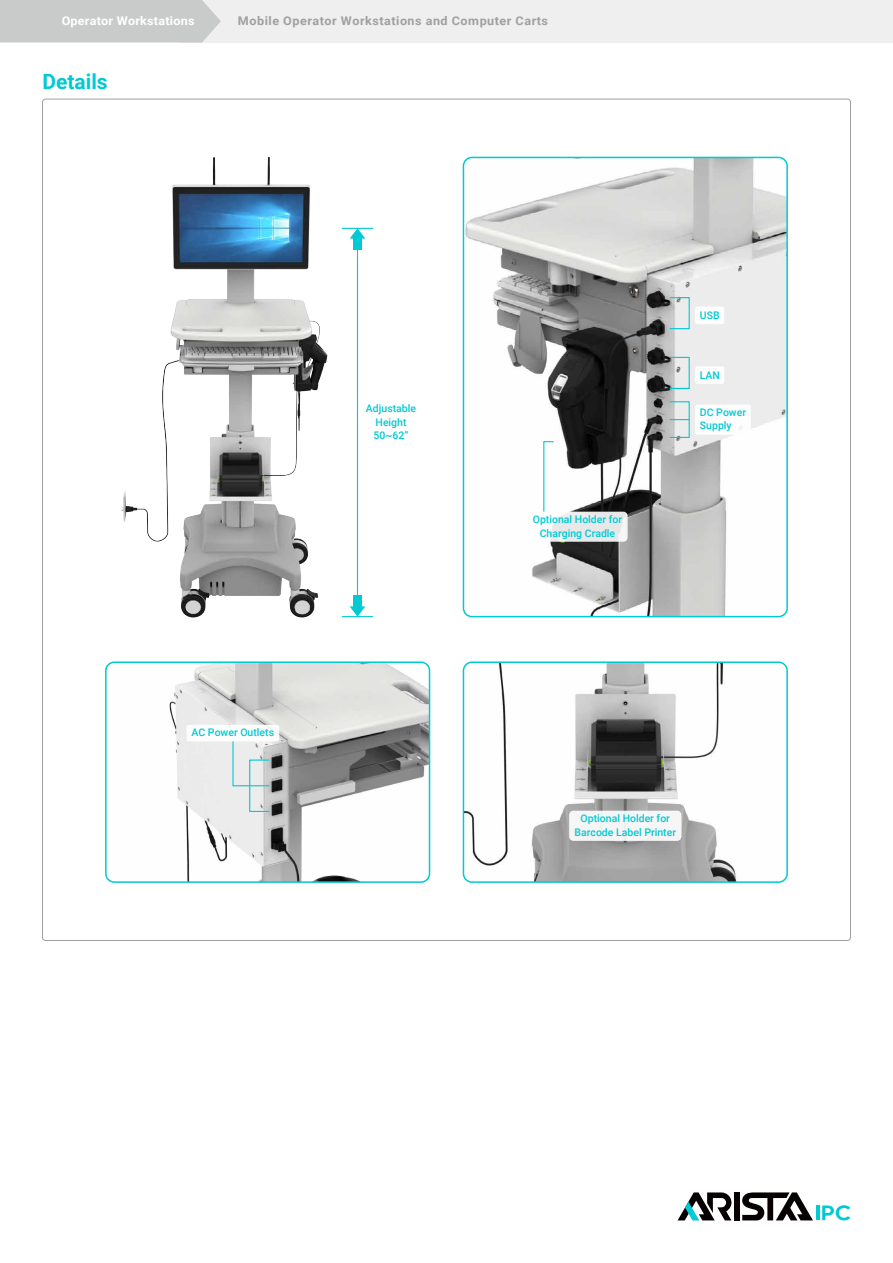
<style>
.page{position:relative;width:893px;height:1263px;background:#fff}
.page>*{position:absolute;margin:0;border:0;box-sizing:border-box;transform-origin:0 0}
.t1{font:700 21px "Roboto";color:#00cad4}
.t2{font:700 12px "Roboto";letter-spacing:.04em;color:#9fa0a0;scale:1.05 1}
.t3{font:700 12px "Roboto";letter-spacing:.02em;color:#fff;scale:1.05 1}
.t4{font:500 10.5px/13.5px "Roboto";color:#00cad4;text-align:center}
</style>
<div class="page">
<div style="left:734px;top:1192px;width:6px;height:28px;background:#060001"></div>
<svg style="left:678px;top:1192px;width:53px;height:28px"></svg>
<svg style="left:742px;top:1192px;width:71px;height:28px"></svg>
<hr style="left:816px;top:1205px;width:3px;height:15px;background:#00cad4">
<svg style="left:822px;top:1205px;width:28px;height:15px"></svg>
<div style="left:179px;top:0;width:714px;height:43px;background:#efefef"></div>
<div style="left:0;top:0;width:221px;height:43px;background:#c9caca"></div>
<img style="left:463px;top:157px;width:324px;height:460px">
<img style="left:108px;top:664px;width:321px;height:218px">
<svg style="left:527px;top:512px;width:101px;height:30px;fill:#e8e8e8"></svg>
<div style="left:695px;top:306px;width:29px;height:18px;background:#fff;border-radius:2px"></div>
<div style="left:186px;top:725px;width:93px;height:16px;background:#fff;border-radius:2px"></div>
<svg style="left:543px;top:440px;width:12px;height:73px"></svg>
<div style="left:669px;top:297px;width:21px;height:32px;border:1px solid #00cad4"></div>
<div style="left:695px;top:366px;width:29px;height:18px;background:#fff;border-radius:2px"></div>
<div style="left:669px;top:357px;width:21px;height:32px;border:1px solid #00cad4"></div>
<div style="left:695px;top:405px;width:56px;height:30px;background:#fff;border-radius:2px"></div>
<div style="left:669px;top:401px;width:21px;height:37px;border:1px solid #00cad4"></div>
<svg style="left:670px;top:419px;width:19px;height:1px"></svg>
<div style="left:249px;top:759px;width:21px;height:53px;border:1px solid #00cad4"></div>
<svg style="left:232px;top:741px;width:38px;height:46px;background:#d2e3e4"></svg>
<div style="left:105px;top:661px;width:325px;height:222px;border:2px solid #00cad4;border-radius:9px"></div>
<div style="left:463px;top:157px;width:325px;height:460px;border:2px solid #00cad4;border-radius:9px"></div>
<img style="left:121px;top:156px;width:207px;height:462px">
<hr style="left:342px;top:616px;width:31px;height:1px;background:#00cad4">
<hr style="left:342px;top:228px;width:31px;height:1px;background:#00cad4">
<hr style="left:357px;top:228px;width:1px;height:389px;background:#00cad4">
<div style="left:353px;top:236px;width:9px;height:14px;background:#00cad4"></div>
<svg style="left:350px;top:228px;width:15px;height:11px"></svg>
<div style="left:353px;top:595px;width:9px;height:14px;background:#00cad4"></div>
<svg style="left:350px;top:606px;width:15px;height:11px"></svg>
<img style="left:463px;top:664px;width:322px;height:218px">
<div style="left:569px;top:811px;width:112px;height:30px;background:#f5f5f5;border-radius:4px"></div>
<div style="left:463px;top:661px;width:325px;height:222px;border:2px solid #00cad4;border-radius:9px"></div>
<p class="t3" style="left:62px;top:12px;width:128px">Operator Workstations</p>
<p class="t2" style="left:238px;top:12px;width:297px">Mobile Operator Workstations and Computer Carts</p>
<h1 class="t1" style="left:43px;top:66px;width:67px">Details</h1>
<p class="t4" style="left:366px;top:401px;width:52px">Adjustable<br>Height<br>50~62”</p>
<p class="t4" style="left:192px;top:725px;width:84px">AC Power Outlets</p>
<p class="t4" style="left:533px;top:512px;width:91px">Optional Holder for<br>Charging Cradle</p>
<p class="t4" style="left:700px;top:308px;width:21px">USB</p>
<p class="t4" style="left:700px;top:368px;width:22px">LAN</p>
<p class="t4" style="left:700px;top:405px;width:48px;text-align:left">DC Power<br>Supply</p>
<p class="t4" style="left:574px;top:811px;width:103px">Optional Holder for<br>Barcode Label Printer</p>
</div>
